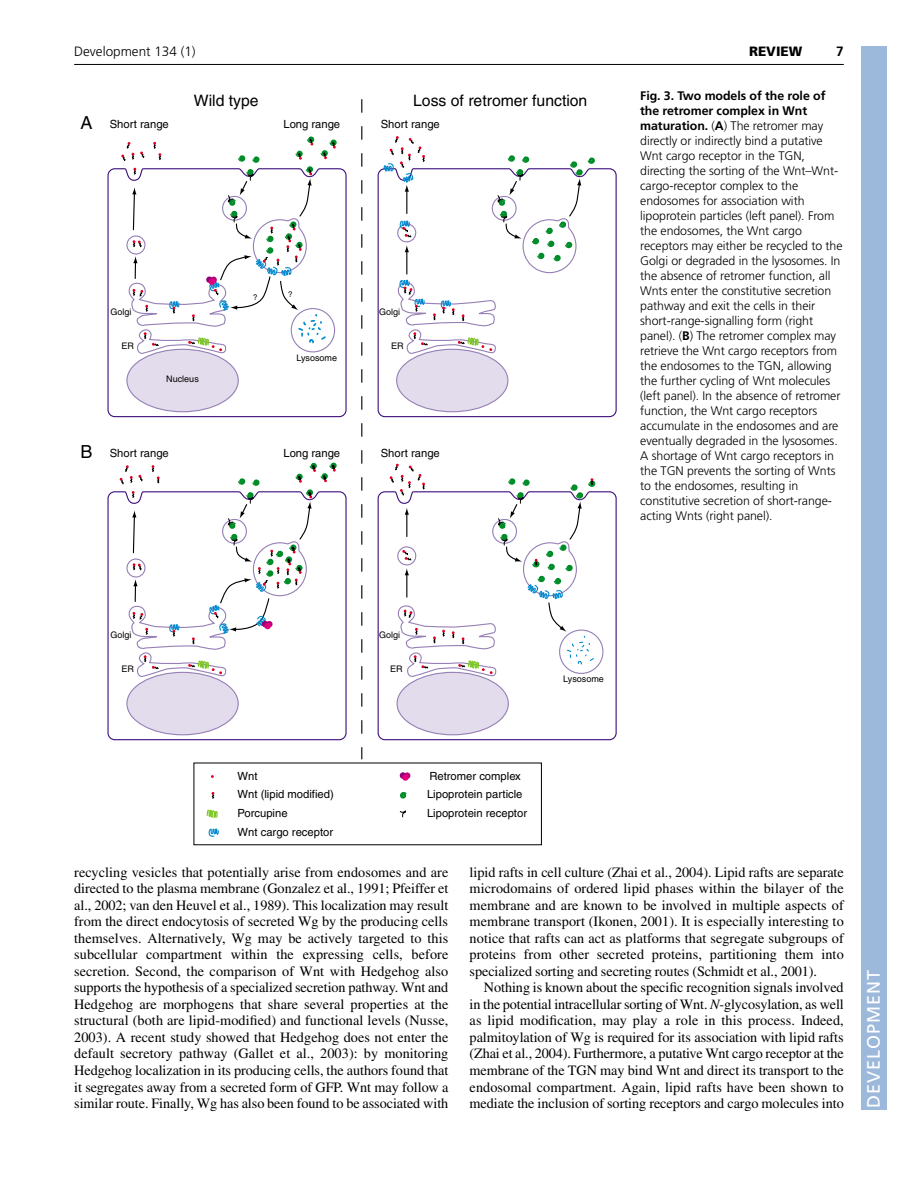
<style>
.page{position:relative;width:918px;height:1188px;background:#fff}
.page>*{position:absolute;margin:0;border:0;box-sizing:border-box;transform-origin:0 0}
.t1{font:18px "Frutiger LT Std";letter-spacing:.055em;color:#fff}
.t2{font:18px "Helvetica";color:#000}
.t3{font:15.75px "Helvetica";color:#000}
.t4{font:14.25px/16.5px "Times";letter-spacing:-.005em;color:#000;text-align:justify}
.t5{font:300 13.5px "Frutiger LT Std";color:#000}
.t6{font:900 13.5px "Frutiger LT Std";color:#000}
.t7{font:700 13.5px "Frutiger LT Std";color:#000}
.t8{font:300 12.3px/15px "Frutiger LT Std";letter-spacing:-.005em;color:#000}
.t9{font:11.25px/18.8px "Helvetica";color:#000}
.t10{font:9px "Helvetica";color:#000}
.t11{font:7.8px "Helvetica";color:#000}
.s1{font-weight:700}
.s2{font-style:italic}
</style>
<div class="page">
<div style="left:861px;top:46px;width:25px;height:1064px;background:#9cb9db"></div>
<hr style="left:74px;top:64px;width:770px;height:1px;background:#000">
<svg style="left:377px;top:168px;width:240px;height:250px"></svg>
<svg style="left:377px;top:491px;width:240px;height:250px"></svg>
<svg style="left:107px;top:491px;width:240px;height:250px"></svg>
<div style="left:127px;top:672px;width:111px;height:63px;background:#e3dcec;border-radius:50%"></div>
<div style="left:397px;top:672px;width:111px;height:63px;background:#e3dcec;border-radius:50%"></div>
<div style="left:560px;top:630px;width:43px;height:43px;background:#fff;border-radius:50%"></div>
<div style="left:559px;top:630px;width:44px;height:44px;border:1px solid #9680b6;border-radius:50%"></div>
<svg style="left:389px;top:464px;width:206px;height:214px"></svg>
<svg style="left:107px;top:168px;width:240px;height:250px"></svg>
<div style="left:127px;top:349px;width:111px;height:63px;background:#e3dcec;border-radius:50%"></div>
<svg style="left:121px;top:136px;width:215px;height:219px"></svg>
<div style="left:397px;top:349px;width:111px;height:63px;background:#e3dcec;border-radius:50%"></div>
<svg style="left:382px;top:136px;width:213px;height:219px"></svg>
<svg style="left:119px;top:462px;width:218px;height:216px"></svg>
<svg style="left:207px;top:809px;width:11px;height:9px"></svg>
<svg style="left:208px;top:828px;width:11px;height:9px"></svg>
<svg style="left:400px;top:792px;width:7px;height:7px"></svg>
<svg style="left:399px;top:810px;width:7px;height:8px"></svg>
<svg style="left:211px;top:792px;width:4px;height:7px"></svg>
<div style="left:404px;top:772px;width:6px;height:7px;background:#bb007c;border-radius:50%"></div>
<div style="left:400px;top:772px;width:6px;height:7px;background:#91007b;border-radius:50%"></div>
<div style="left:402px;top:774px;width:7px;height:7px;background:#e3007a;border-radius:50%"></div>
<svg style="left:361px;top:99px;width:1px;height:660px"></svg>
<p class="t5" style="left:74px;top:46px;width:123px">Development 134 (1)</p>
<p class="t6" style="left:749px;top:46px;width:55px">REVIEW</p>
<p class="t7" style="left:836px;top:46px;width:9px">7</p>
<p class="t2" style="left:81px;top:116px;width:14px">A</p>
<p class="t3" style="left:194px;top:95px;width:66px">Wild type</p>
<p class="t3" style="left:413px;top:95px;width:176px">Loss of retromer function</p>
<p class="t9" style="left:110px;top:116px;width:61px">Short range</p>
<p class="t9" style="left:283px;top:116px;width:58px">Long range</p>
<p class="t9" style="left:381px;top:116px;width:61px">Short range</p>
<p class="t10" style="left:110px;top:308px;width:23px">Golgi</p>
<p class="t10" style="left:122px;top:342px;width:14px">ER</p>
<p class="t10" style="left:166px;top:375px;width:34px">Nucleus</p>
<p class="t11" style="left:253px;top:294px;width:6px">?</p>
<p class="t11" style="left:288px;top:292px;width:6px">?</p>
<p class="t10" style="left:296px;top:354px;width:42px">Lysosome</p>
<p class="t10" style="left:379px;top:308px;width:23px">Golgi</p>
<p class="t10" style="left:391px;top:342px;width:14px">ER</p>
<p class="t2" style="left:81px;top:445px;width:14px">B</p>
<p class="t9" style="left:110px;top:445px;width:61px">Short range</p>
<p class="t9" style="left:381px;top:445px;width:61px">Short range</p>
<p class="t9" style="left:283px;top:445px;width:58px">Long range</p>
<p class="t8" style="left:640px;top:89px;width:204px"><span class="s1">Fig. 3. Two models of the role of the retromer complex in Wnt maturation.</span> (<span class="s1">A</span>) The retromer may directly or indirectly bind a putative Wnt cargo receptor in the TGN, directing the sorting of the Wnt–Wnt&shy;cargo-receptor complex to the endosomes for association with lipoprotein particles (left panel). From the endosomes, the Wnt cargo receptors may either be recycled to the Golgi or degraded in the lysosomes. In the absence of retromer function, all Wnts enter the constitutive secretion pathway and exit the cells in their short-range-signalling form (right panel). (<span class="s1">B</span>) The retromer complex may retrieve the Wnt cargo receptors from the endosomes to the TGN, allowing the further cycling of Wnt molecules (left panel). In the absence of retromer function, the Wnt cargo receptors accumulate in the endosomes and are eventually degraded in the lysosomes.<br>A shortage of Wnt cargo receptors in the TGN prevents the sorting of Wnts to the endosomes, resulting in constitutive secretion of short-range&shy;acting Wnts (right panel).</p>
<p class="t10" style="left:110px;top:631px;width:23px">Golgi</p>
<p class="t10" style="left:379px;top:631px;width:23px">Golgi</p>
<p class="t10" style="left:122px;top:665px;width:14px">ER</p>
<p class="t10" style="left:390px;top:665px;width:14px">ER</p>
<p class="t10" style="left:563px;top:676px;width:42px">Lysosome</p>
<p class="t9" style="left:238px;top:767px;width:22px">Wnt</p>
<p class="t9" style="left:238px;top:805px;width:97px">Porcupine<br>Wnt cargo receptor</p>
<p class="t9" style="left:238px;top:786px;width:98px">Wnt (lipid modified)</p>
<p class="t9" style="left:429px;top:767px;width:93px">Retromer complex</p>
<p class="t9" style="left:427px;top:786px;width:102px">Lipoprotein particle<br>Lipoprotein receptor</p>
<p class="t4" style="left:74px;top:865px;width:376px">recycling vesicles that potentially arise from endosomes and are directed to the plasma membrane (Gonzalez et al., 1991; Pfeiffer et al., 2002; van den Heuvel et al., 1989). This localization may result from the direct endocytosis of secreted Wg by the producing cells themselves. Alternatively, Wg may be actively targeted to this subcellular compartment within the expressing cells, before secretion. Second, the comparison of Wnt with Hedgehog also supports the hypothesis of a specialized secretion pathway. Wnt and Hedgehog are morphogens that share several properties at the structural (both are lipid-modified) and functional levels (Nusse, 2003). A recent study showed that Hedgehog does not enter the default secretory pathway (Gallet et al., 2003): by monitoring Hedgehog localization in its producing cells, the authors found that it segregates away from a secreted form of GFP. Wnt may follow a similar route. Finally, Wg has also been found to be associated with</p>
<p class="t4" style="left:470px;top:865px;width:376px">lipid rafts in cell culture (Zhai et al., 2004). Lipid rafts are separate microdomains of ordered lipid phases within the bilayer of the membrane and are known to be involved in multiple aspects of membrane transport (Ikonen, 2001). It is especially interesting to notice that rafts can act as platforms that segregate subgroups of proteins from other secreted proteins, partitioning them into specialized sorting and secreting routes (Schmidt et al., 2001).</p>
<p class="t4" style="left:470px;top:981px;width:376px;text-indent:14px">Nothing is known about the specific recognition signals involved in the potential intracellular sorting of Wnt. <span class="s2">N</span>-glycosylation, as well as lipid modification, may play a role in this process. Indeed, palmitoylation of Wg is required for its association with lipid rafts (Zhai et al., 2004). Furthermore, a putative Wnt cargo receptor at the membrane of the TGN may bind Wnt and direct its transport to the endosomal compartment. Again, lipid rafts have been shown to mediate the inclusion of sorting receptors and cargo molecules into</p>
<p class="t1" style="left:863px;top:1108px;width:140px;rotate:-90deg">DEVELOPMENT</p>
</div>
